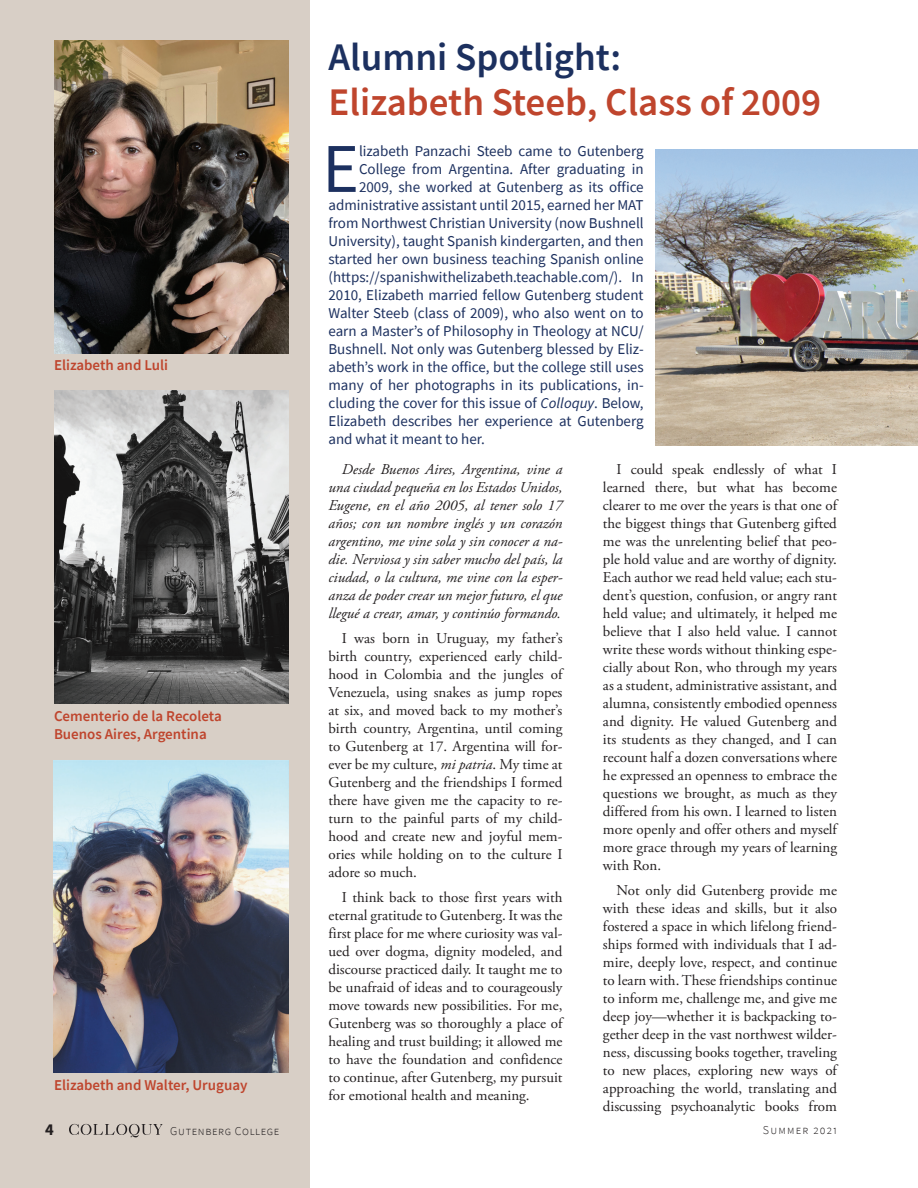
<style>
.page{position:relative;width:918px;height:1188px;background:#fff}
.page>*{position:absolute;margin:0;border:0;box-sizing:border-box;transform-origin:0 0}
.t1{font:69.9px "Source Sans Pro";color:#1c305f}
.t2{font:600 39px "Source Sans Pro";color:#bf452d}
.t3{font:600 39px "Source Sans Pro";color:#1c305f}
.t4{font:700 16.5px "Source Sans Pro";color:#231f20}
.t5{font:15px/18px "Adobe Garamond Pro";color:#231f20;text-align:justify}
.t6{font:15px "Source Sans Pro";color:#1c305f}
.t7{font:italic 15px/18px "Adobe Garamond Pro";color:#231f20;text-align:justify}
.t8{font:600 15px/18px "Source Sans Pro";color:#bf452d}
.t9{font:300 12px "Source Sans Pro";letter-spacing:.1em;color:#231f20}
.s1{font-style:italic}
</style>
<div class="page">
<div style="left:0;top:0;width:310px;height:1188px;background:#d8cfc6"></div>
<img style="left:54px;top:40px;width:234px;height:313px">
<img style="left:54px;top:761px;width:234px;height:312px">
<img style="left:54px;top:390px;width:235px;height:314px">
<img style="left:656px;top:149px;width:262px;height:296px">
<svg style="left:69px;top:1124px;width:94px;height:13px"></svg>
<p class="t8" style="left:54px;top:356px;width:116px">Elizabeth and Luli</p>
<p class="t8" style="left:54px;top:706px;width:169px">Cementerio de la Recoleta<br>Buenos Aires, Argentina</p>
<p class="t8" style="left:54px;top:1076px;width:195px">Elizabeth and Walter, Uruguay</p>
<h2 class="t3" style="left:328px;top:31px;width:294px">Alumni Spotlight:</h2>
<h2 class="t2" style="left:328px;top:76px;width:494px">Elizabeth Steeb, Class of 2009</h2>
<h1 class="t1" style="left:322px;top:124px;width:38px">E</h1>
<p class="t6" style="left:359px;top:141px;width:286px">lizabeth Panzachi Steeb came to Gutenberg</p>
<p class="t6" style="left:359px;top:159px;width:286px">College from Argentina. After graduating in</p>
<p class="t6" style="left:359px;top:177px;width:286px">2009, she worked at Gutenberg as its office</p>
<p class="t6" style="left:328px;top:195px;width:317px">administrative assistant until 2015, earned her MAT</p>
<p class="t6" style="left:328px;top:213px;width:317px">from Northwest Christian University (now Bushnell</p>
<p class="t6" style="left:328px;top:231px;width:317px">University), taught Spanish kindergarten, and then</p>
<p class="t6" style="left:328px;top:249px;width:317px">started her own business teaching Spanish online</p>
<p class="t6" style="left:328px;top:267px;width:317px">(https://spanishwithelizabeth.teachable.com/). In</p>
<p class="t6" style="left:328px;top:285px;width:317px">2010, Elizabeth married fellow Gutenberg student</p>
<p class="t6" style="left:328px;top:303px;width:317px">Walter Steeb (class of 2009), who also went on to</p>
<p class="t6" style="left:328px;top:321px;width:317px">earn a Master’s of Philosophy in Theology at NCU/</p>
<p class="t6" style="left:328px;top:339px;width:317px">Bushnell. Not only was Gutenberg blessed by Eliz-</p>
<p class="t6" style="left:328px;top:357px;width:317px">abeth’s work in the office, but the college still uses</p>
<p class="t6" style="left:328px;top:375px;width:317px">many of her photographs in its publications, in-</p>
<p class="t6" style="left:328px;top:393px;width:317px">cluding the cover for this issue of <span class="s1">Colloquy</span>. Below,</p>
<p class="t6" style="left:328px;top:411px;width:317px">Elizabeth describes her experience at Gutenberg</p>
<p class="t6" style="left:328px;top:429px;width:158px">and what it meant to her.</p>
<p class="t7" style="left:328px;top:461px;width:236px;text-indent:14px">Desde Buenos Aires, Argentina, vine a una ciudad pequeña en los Estados Unidos, Eugene, en el año 2005, al tener solo 17 años; con un nombre inglés y un corazón argentino, me vine sola y sin conocer a na&shy;die. Nerviosa y sin saber mucho del país, la ciudad, o la cultura, me vine con la esper&shy;anza de poder crear un mejor futuro, el que llegué a crear, amar, y continúo formando.</p>
<p class="t5" style="left:328px;top:630px;width:236px;text-indent:14px">I was born in Uruguay, my father’s birth country, experienced early child&shy;hood in Colombia and the jungles of Venezuela, using snakes as jump ropes at six, and moved back to my mother’s birth country, Argentina, until coming to Gutenberg at 17. Argentina will for&shy;ever be my culture, <span class="s1">mi patria</span>. My time at Gutenberg and the friendships I formed there have given me the capacity to re&shy;turn to the painful parts of my child&shy;hood and create new and joyful mem&shy;ories while holding on to the culture I adore so much.</p>
<p class="t5" style="left:328px;top:888px;width:236px;text-indent:14px">I think back to those first years with eternal gratitude to Gutenberg. It was the first place for me where curiosity was val&shy;ued over dogma, dignity modeled, and discourse practiced daily. It taught me to be unafraid of ideas and to courageously move towards new possibilities. For me, Gutenberg was so thoroughly a place of healing and trust building; it allowed me to have the foundation and confidence to continue, after Gutenberg, my pursuit for emotional health and meaning.</p>
<p class="t5" style="left:603px;top:461px;width:236px;text-indent:14px">I could speak endlessly of what I learned there, but what has become clearer to me over the years is that one of the biggest things that Gutenberg gifted me was the unrelenting belief that peo&shy;ple hold value and are worthy of dignity.<br>Each author we read held value; each stu&shy;dent’s question, confusion, or angry rant held value; and ultimately, it helped me believe that I also held value. I cannot write these words without thinking espe&shy;cially about Ron, who through my years as a student, administrative assistant, and alumna, consistently embodied openness and dignity. He valued Gutenberg and its students as they changed, and I can recount half a dozen conversations where he expressed an openness to embrace the questions we brought, as much as they differed from his own. I learned to listen more openly and offer others and myself more grace through my years of learning with Ron.</p>
<p class="t5" style="left:603px;top:882px;width:236px;text-indent:14px">Not only did Gutenberg provide me with these ideas and skills, but it also fostered a space in which lifelong friend&shy;ships formed with individuals that I ad&shy;mire, deeply love, respect, and continue to learn with. These friendships continue to inform me, challenge me, and give me deep joy—whether it is backpacking to&shy;gether deep in the vast northwest wilder&shy;ness, discussing books together, traveling to new places, exploring new ways of approaching the world, translating and discussing psychoanalytic books from</p>
<p class="t4" style="left:45px;top:1118px;width:10px">4</p>
<p class="t9" style="left:170px;top:1123px;width:111px">Gutenberg College</p>
<p class="t9" style="left:763px;top:1123px;width:76px">Summer 2021</p>
</div>
